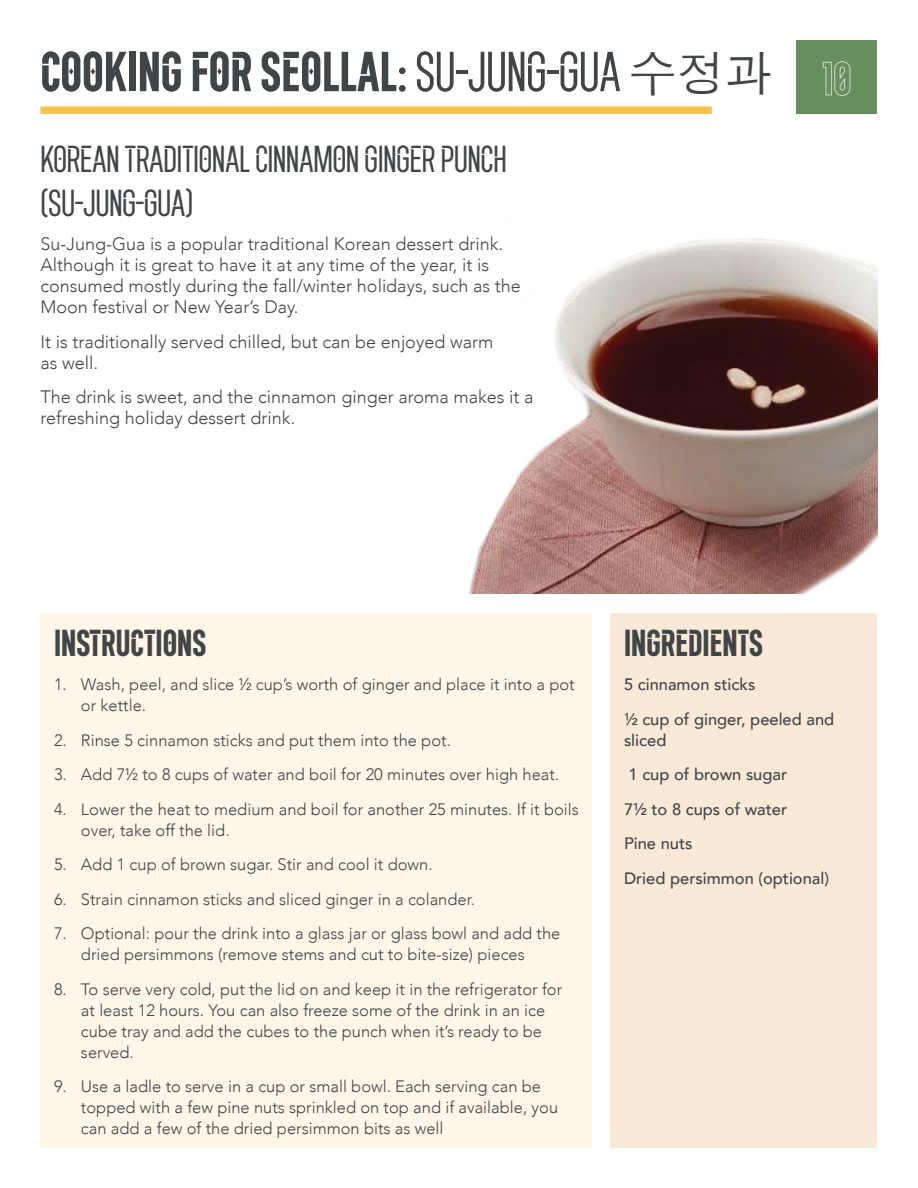
<style>
.page{position:relative;width:918px;height:1188px;background:#fff}
.page>*{position:absolute;margin:0;border:0;box-sizing:border-box;transform-origin:0 0}
.t1{font:700 54px "Volante";color:#424547}
.t2{font:300 36px/43.2px "Volante";color:#424547}
.t3{font:700 36px "Volante";color:#424547}
.t4{font:300 18px/21px "Avenir";color:#424547}
.t5{font:300 16.5px/21px "Avenir";color:#424547}
.t6{font:500 16.5px/34.5px "Avenir";color:#424547}
.s1{font-weight:300}
.s2{font-family:"Apple Gothic";font-weight:400;font-size:48px}
.s3{font-family:"Volante Bold Outline";font-weight:400;font-size:45px;color:#fff}
</style>
<div class="page">
<div style="left:796px;top:40px;width:82px;height:74px;background:#688e60"></div>
<div style="left:610px;top:613px;width:268px;height:535px;background:#fbe9d8"></div>
<div style="left:40px;top:613px;width:552px;height:535px;background:#fef6e8"></div>
<div style="left:40px;top:106px;width:672px;height:8px;background:#f5c24c"></div>
<img style="left:468px;top:238px;width:410px;height:356px">
<h1 class="t1" style="left:40px;top:43px;width:813px">COOKING FOR SEOLLAL: <span class="s1">SU-JUNG-GUA</span> <span class="s2">수정과</span> <span class="s3">10</span></h1>
<h2 class="t2" style="left:40px;top:138px;width:468px">KOREAN TRADITIONAL CINNAMON GINGER PUNCH (SU-JUNG-GUA)</h2>
<p class="t4" style="left:40px;top:233px;width:482px">Su-Jung-Gua is a popular traditional Korean dessert drink.<br>Although it is great to have it at any time of the year, it is consumed mostly during the fall/winter holidays, such as the Moon festival or New Year’s Day.</p>
<p class="t4" style="left:40px;top:331px;width:454px">It is traditionally served chilled, but can be enjoyed warm as well.</p>
<p class="t4" style="left:40px;top:387px;width:494px">The drink is sweet, and the cinnamon ginger aroma makes it a refreshing holiday dessert drink.</p>
<h2 class="t3" style="left:54px;top:623px;width:154px">INSTRUCTIONS</h2>
<p class="t5" style="left:81px;top:674px;width:495px;text-indent:-27px">1. Wash, peel, and slice ½ cup’s worth of ginger and place it into a pot or kettle.</p>
<p class="t5" style="left:54px;top:729px;width:398px">2. Rinse 5 cinnamon sticks and put them into the pot.</p>
<p class="t5" style="left:54px;top:764px;width:507px">3. Add 7½ to 8 cups of water and boil for 20 minutes over high heat.</p>
<p class="t5" style="left:81px;top:798px;width:499px;text-indent:-27px">4. Lower the heat to medium and boil for another 25 minutes. If it boils over, take off the lid.</p>
<p class="t5" style="left:54px;top:854px;width:380px">5. Add 1 cup of brown sugar. Stir and cool it down.</p>
<p class="t5" style="left:54px;top:888px;width:423px">6. Strain cinnamon sticks and sliced ginger in a colander.</p>
<p class="t5" style="left:54px;top:923px;width:508px;text-align:center">7. Optional: pour the drink into a glass jar or glass bowl and add the dried persimmons (remove stems and cut to bite-size) pieces</p>
<p class="t5" style="left:81px;top:978px;width:483px;text-indent:-27px">8. To serve very cold, put the lid on and keep it in the refrigerator for at least 12 hours. You can also freeze some of the drink in an ice cube tray and add the cubes to the punch when it’s ready to be served.</p>
<p class="t5" style="left:81px;top:1076px;width:479px;text-indent:-27px">9. Use a ladle to serve in a cup or small bowl. Each serving can be topped with a few pine nuts sprinkled on top and if available, you can add a few of the dried persimmon bits as well</p>
<h2 class="t3" style="left:624px;top:623px;width:141px">INGREDIENTS</h2>
<p class="t6" style="left:624px;top:666px;width:212px">5 cinnamon sticks<br>½ cup of ginger, peeled and</p>
<p class="t6" style="left:624px;top:722px;width:207px">sliced<br>1 cup of brown sugar<br>7½ to 8 cups of water<br>Pine nuts<br>Dried persimmon (optional)</p>
</div>
